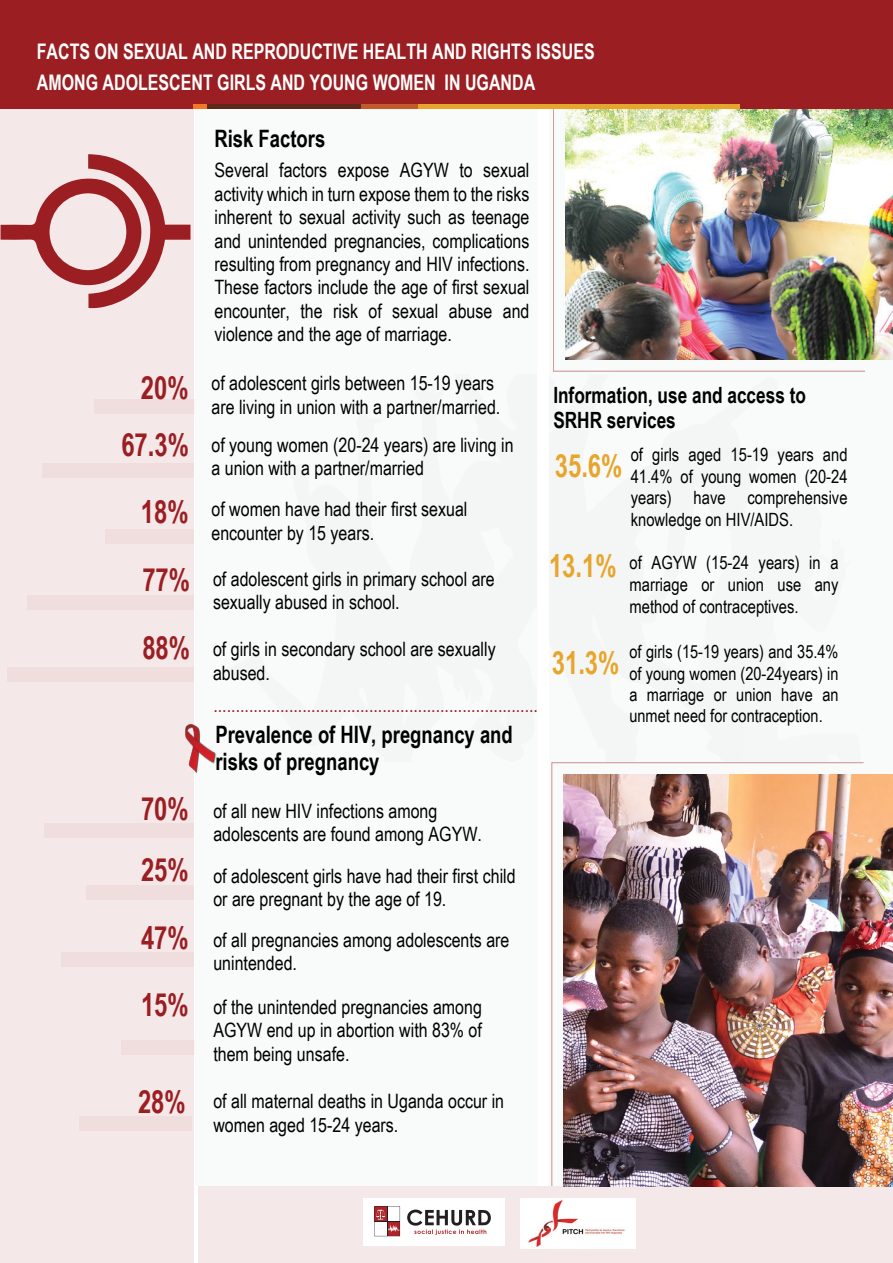
<style>
.page{position:relative;width:893px;height:1263px;background:#fff}
.page>*{position:absolute;margin:0;border:0;box-sizing:border-box;transform-origin:0 0}
.t1{font:700 31.95px/68.6px "Arial Narrow";color:#9a1e22;scale:.91 1}
.t2{font:700 31.95px "Arial Narrow";color:#e8a52b;scale:.91 1}
.t3{font:700 24px/27px "Arial Narrow";color:#000;scale:.94 1}
.t4{font:700 22.35px/25.2px "Arial Narrow";color:#000;scale:.94 1}
.t5{font:700 21.45px/31.5px "Arial Narrow";color:#fff;scale:.91 1}
.t6{font:19.8px/23.4px "Arial Narrow";color:#000}
.t7{font:19.8px "Arial Narrow";color:#9a1e22}
.t8{font:18.3px/21.6px "Arial Narrow";color:#000;text-align:justify}
.t9{font:18px/21.3px "Arial Narrow";color:#000;text-align:justify}
</style>
<div class="page">
<div style="left:195px;top:96px;width:698px;height:1090px;background:#f9fbfb"></div>
<img style="left:193px;top:723px;width:24px;height:53px">
<img style="left:865px;top:109px;width:28px;height:250px">
<img style="left:553px;top:109px;width:312px;height:262px">
<svg style="left:552px;top:762px;width:312px;height:424px"></svg>
<div style="left:537px;top:109px;width:12px;height:1087px;background:#fff"></div>
<div style="left:198px;top:1186px;width:695px;height:77px;background:#f5e8e9"></div>
<div style="left:363px;top:1198px;width:142px;height:48px;background:#fff"></div>
<svg style="left:407px;top:1209px;width:84px;height:26px"></svg>
<svg style="left:374px;top:1206px;width:26px;height:30px"></svg>
<hr style="left:387px;top:1206px;width:1px;height:30px;background:#231f20">
<img style="left:520px;top:1198px;width:115px;height:50px">
<div style="left:0;top:105px;width:193px;height:1158px;background:#f5e8e9"></div>
<svg style="left:1px;top:154px;width:189px;height:155px"></svg>
<div style="left:94px;top:399px;width:100px;height:15px;background:#f0dedf"></div>
<div style="left:105px;top:530px;width:89px;height:14px;background:#f0dedf"></div>
<div style="left:121px;top:1040px;width:74px;height:15px;background:#f0dedf"></div>
<div style="left:80px;top:1116px;width:112px;height:14px;background:#f0dedf"></div>
<div style="left:42px;top:463px;width:152px;height:15px;background:#f0dedf"></div>
<div style="left:27px;top:595px;width:167px;height:15px;background:#f0dedf"></div>
<div style="left:8px;top:667px;width:186px;height:15px;background:#f0dedf"></div>
<div style="left:45px;top:823px;width:149px;height:15px;background:#f0dedf"></div>
<div style="left:86px;top:885px;width:108px;height:15px;background:#f0dedf"></div>
<div style="left:62px;top:952px;width:132px;height:15px;background:#f0dedf"></div>
<div style="left:0;top:0;width:893px;height:106px;background:#9a1e22"></div>
<hr style="left:192px;top:105px;width:15px;height:4px;background:#f47627">
<hr style="left:417px;top:105px;width:367px;height:4px;background:#e8a52b">
<hr style="left:361px;top:105px;width:56px;height:4px;background:#c65928">
<hr style="left:0;top:105px;width:192px;height:4px;background:#9a1e22">
<div style="left:740px;top:104px;width:153px;height:5px;background:#9a1e22"></div>
<hr style="left:207px;top:105px;width:154px;height:4px;background:#5e281b">
<img style="left:564px;top:775px;width:329px;height:411px">
<p class="t5" style="left:37px;top:34px;width:615px">FACTS ON SEXUAL AND REPRODUCTIVE HEALTH AND RIGHTS ISSUES<br>AMONG ADOLESCENT GIRLS AND YOUNG WOMEN IN UGANDA</p>
<p class="t3" style="left:215px;top:124px;width:119px">Risk Factors</p>
<h1 class="t1" style="left:141px;top:351px;width:54px">20%</h1>
<h1 class="t1" style="left:121px;top:409px;width:76px;line-height:67.3px;text-align:center">67.3%<br>18%</h1>
<h1 class="t1" style="left:142px;top:544px;width:54px">77%<br>88%</h1>
<h1 class="t1" style="left:141px;top:773px;width:54px">70%</h1>
<h1 class="t1" style="left:141px;top:833px;width:54px">25%<br>47%</h1>
<h1 class="t1" style="left:141px;top:969px;width:54px">15%</h1>
<h1 class="t1" style="left:138px;top:1066px;width:54px">28%</h1>
<p class="t6" style="left:215px;top:158px;width:316px;text-align:justify">Several factors expose AGYW to sexual activity which in turn expose them to the risks inherent to sexual activity such as teenage and unintended pregnancies, complications resulting from pregnancy and HIV infections.<br>These factors include the age of first sexual encounter, the risk of sexual abuse and violence and the age of marriage.</p>
<p class="t6" style="left:211px;top:371px;width:290px">of adolescent girls between 15-19 years are living in union with a partner/married.</p>
<p class="t4" style="left:553px;top:381px;width:270px">Information, use and access to<br>SRHR services</p>
<p class="t6" style="left:211px;top:432px;width:304px">of young women (20-24 years) are living in a union with a partner/married</p>
<p class="t6" style="left:211px;top:497px;width:257px">of women have had their first sexual encounter by 15 years.</p>
<p class="t6" style="left:213px;top:567px;width:283px">of adolescent girls in primary school are sexually abused in school.</p>
<p class="t6" style="left:213px;top:637px;width:284px">of girls in secondary school are sexually abused.</p>
<h1 class="t2" style="left:555px;top:442px;width:76px">35.6%</h1>
<h1 class="t2" style="left:549px;top:542px;width:76px">13.1%</h1>
<h1 class="t2" style="left:552px;top:639px;width:76px">31.3%</h1>
<p class="t7" style="left:213px;top:690px;width:335px">...........................................................................</p>
<p class="t3" style="left:215px;top:720px;width:318px">Prevalence of HIV, pregnancy and risks of pregnancy</p>
<p class="t8" style="left:631px;top:443px;width:218px">of girls aged 15-19 years and 41.4% of young women (20-24 years) have comprehensive knowledge on HIV/AIDS.</p>
<p class="t8" style="left:630px;top:551px;width:210px">of AGYW (15-24 years) in a marriage or union use any method of contraceptives.</p>
<p class="t9" style="left:629px;top:641px;width:211px">of girls (15-19 years) and 35.4% of young women (20-24years) in a marriage or union have an unmet need for contraception.</p>
<p class="t6" style="left:213px;top:798px;width:270px">of all new HIV infections among adolescents are found among AGYW.</p>
<p class="t6" style="left:213px;top:863px;width:304px">of adolescent girls have had their first child or are pregnant by the age of 19.</p>
<p class="t6" style="left:213px;top:927px;width:298px">of all pregnancies among adolescents are unintended.</p>
<p class="t6" style="left:213px;top:995px;width:270px;text-align:justify">of the unintended pregnancies among AGYW end up in abortion with 83% of them being unsafe.</p>
<p class="t6" style="left:213px;top:1089px;width:292px">of all maternal deaths in Uganda occur in women aged 15-24 years.</p>
</div>
